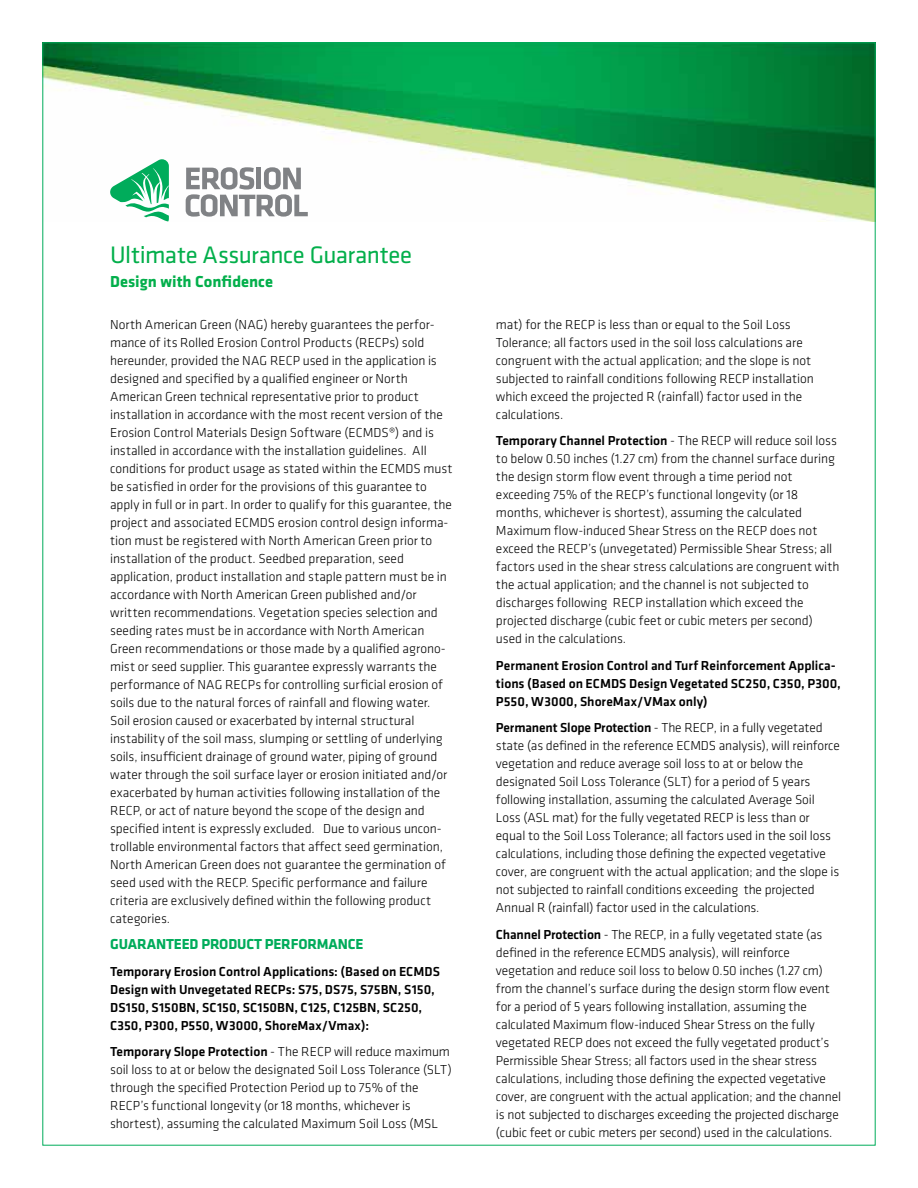
<style>
.page{position:relative;width:918px;height:1188px;background:#fff}
.page>*{position:absolute;margin:0;border:0;box-sizing:border-box;transform-origin:0 0}
.t1{font:24.75px "Klavika";letter-spacing:-.02em;color:#03af4b}
.t2{font:700 16.5px "Klavika";color:#03af4b}
.t3{font:700 15px "Klavika";letter-spacing:-.01em;color:#00ac5b}
.t4{font:300 13.5px/18px "Klavika";letter-spacing:-.005em;color:#000}
.t5{font:500 13.5px/18px "Klavika";letter-spacing:.005em;color:#000}
.s1{font-weight:500}
</style>
<div class="page">
<img style="left:45px;top:45px;width:828px;height:177px">
<svg style="left:186px;top:167px;width:122px;height:50px"></svg>
<svg style="left:110px;top:159px;width:61px;height:63px"></svg>
<h1 class="t1" style="left:110px;top:238px;width:304px">Ultimate Assurance Guarantee</h1>
<p class="t2" style="left:110px;top:269px;width:164px">Design with Confidence</p>
<p class="t4" style="left:110px;top:315px;width:344px">North American Green (NAG) hereby guarantees the perfor&shy;mance of its Rolled Erosion Control Products (RECPs) sold hereunder, provided the NAG RECP used in the application is designed and specified by a qualified engineer or North American Green technical representative prior to product installation in accordance with the most recent version of the Erosion Control Materials Design Software (ECMDS®) and is installed in accordance with the installation guidelines. All conditions for product usage as stated within the ECMDS must be satisfied in order for the provisions of this guarantee to apply in full or in part. In order to qualify for this guarantee, the project and associated ECMDS erosion control design informa&shy;tion must be registered with North American Green prior to installation of the product. Seedbed preparation, seed application, product installation and staple pattern must be in accordance with North American Green published and/or written recommendations. Vegetation species selection and seeding rates must be in accordance with North American Green recommendations or those made by a qualified agrono&shy;mist or seed supplier. This guarantee expressly warrants the performance of NAG RECPs for controlling surficial erosion of soils due to the natural forces of rainfall and flowing water.<br>Soil erosion caused or exacerbated by internal structural instability of the soil mass, slumping or settling of underlying soils, insufficient drainage of ground water, piping of ground water through the soil surface layer or erosion initiated and/or exacerbated by human activities following installation of the RECP, or act of nature beyond the scope of the design and specified intent is expressly excluded. Due to various uncon&shy;trollable environmental factors that affect seed germination, North American Green does not guarantee the germination of seed used with the RECP. Specific performance and failure criteria are exclusively defined within the following product categories.</p>
<p class="t3" style="left:110px;top:933px;width:255px">GUARANTEED PRODUCT PERFORMANCE</p>
<p class="t5" style="left:110px;top:962px;width:331px">Temporary Erosion Control Applications: (Based on ECMDS Design with Unvegetated RECPs: S75, DS75, S75BN, S150, DS150, S150BN, SC150, SC150BN, C125, C125BN, SC250, C350, P300, P550, W3000, ShoreMax/Vmax):</p>
<p class="t4" style="left:110px;top:1043px;width:343px"><span class="s1">Temporary Slope Protection</span> - The RECP will reduce maximum soil loss to at or below the designated Soil Loss Tolerance (SLT) through the specified Protection Period up to 75% of the RECP’s functional longevity (or 18 months, whichever is shortest), assuming the calculated Maximum Soil Loss (MSL</p>
<p class="t4" style="left:496px;top:315px;width:319px">mat) for the RECP is less than or equal to the Soil Loss Tolerance; all factors used in the soil loss calculations are congruent with the actual application; and the slope is not subjected to rainfall conditions following RECP installation which exceed the projected R (rainfall) factor used in the calculations.</p>
<p class="t4" style="left:496px;top:432px;width:345px"><span class="s1">Temporary Channel Protection</span> - The RECP will reduce soil loss to below 0.50 inches (1.27 cm) from the channel surface during the design storm flow event through a time period not exceeding 75% of the RECP’s functional longevity (or 18 months, whichever is shortest), assuming the calculated Maximum flow-induced Shear Stress on the RECP does not exceed the RECP’s (unvegetated) Permissible Shear Stress; all factors used in the shear stress calculations are congruent with the actual application; and the channel is not subjected to discharges following RECP installation which exceed the projected discharge (cubic feet or cubic meters per second) used in the calculations.</p>
<p class="t5" style="left:496px;top:656px;width:346px">Permanent Erosion Control and Turf Reinforcement Applica&shy;tions (Based on ECMDS Design Vegetated SC250, C350, P300,<br>P550, W3000, ShoreMax/VMax only)</p>
<p class="t4" style="left:496px;top:718px;width:345px"><span class="s1">Permanent Slope Protection</span> - The RECP, in a fully vegetated state (as defined in the reference ECMDS analysis), will reinforce vegetation and reduce average soil loss to at or below the designated Soil Loss Tolerance (SLT) for a period of 5 years following installation, assuming the calculated Average Soil Loss (ASL mat) for the fully vegetated RECP is less than or equal to the Soil Loss Tolerance; all factors used in the soil loss calculations, including those defining the expected vegetative cover, are congruent with the actual application; and the slope is not subjected to rainfall conditions exceeding the projected Annual R (rainfall) factor used in the calculations.</p>
<p class="t4" style="left:496px;top:925px;width:347px"><span class="s1">Channel Protection</span> - The RECP, in a fully vegetated state (as defined in the reference ECMDS analysis), will reinforce vegetation and reduce soil loss to below 0.50 inches (1.27 cm) from the channel’s surface during the design storm flow event for a period of 5 years following installation, assuming the calculated Maximum flow-induced Shear Stress on the fully vegetated RECP does not exceed the fully vegetated product’s Permissible Shear Stress; all factors used in the shear stress calculations, including those defining the expected vegetative cover, are congruent with the actual application; and the channel is not subjected to discharges exceeding the projected discharge (cubic feet or cubic meters per second) used in the calculations.</p>
</div>
